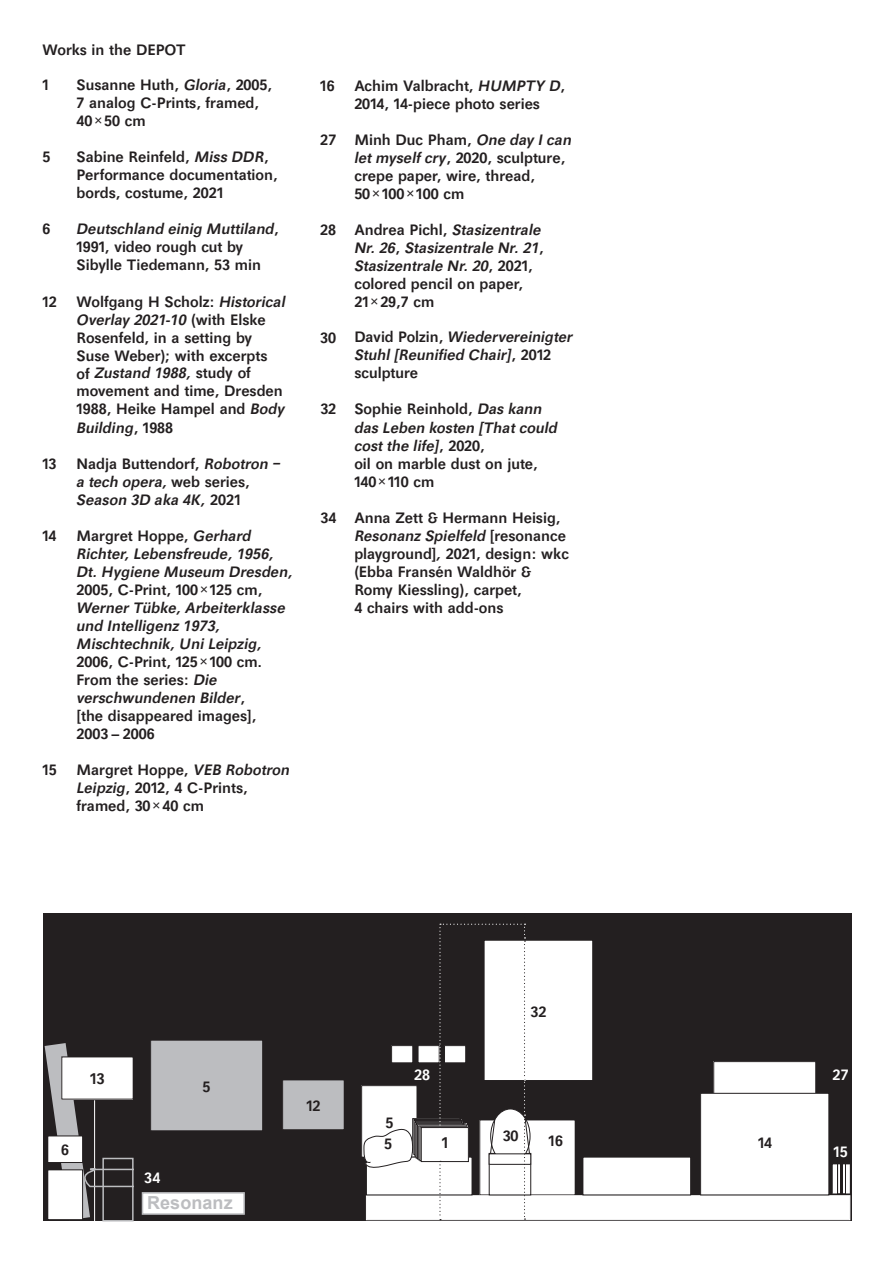
<style>
.page{position:relative;width:893px;height:1263px;background:#fff}
.page>*{position:absolute;margin:0;border:0;box-sizing:border-box;transform-origin:0 0}
.t1{font:700 18px "Arial";letter-spacing:.005em;color:#bcbdc0}
.t2{font:500 16.2px "Maxima T";color:#231f20}
.t3{font:500 15.75px/18px "Maxima T";color:#231f20}
.t4{font:italic 500 15.75px/18px "Maxima EFOP";letter-spacing:.005em;color:#231f20}
.t5{font:500 15.75px "Maxima T";letter-spacing:.01em;color:#fff}
.s1{font-family:"Maxima EFOP";font-style:italic}
.s2{font-family:"Maxima T";font-style:normal}
</style>
<div class="page">
<div style="left:43px;top:913px;width:808px;height:308px;background:#231f20"></div>
<div style="left:362px;top:1086px;width:55px;height:71px;background:#fff"></div>
<div style="left:361px;top:1085px;width:56px;height:72px;border:1px solid #231f20"></div>
<div style="left:142px;top:1192px;width:103px;height:23px;background:#fff;border:2px solid #bcbdc0"></div>
<div style="left:480px;top:1120px;width:95px;height:75px;background:#fff"></div>
<div style="left:479px;top:1119px;width:97px;height:76px;border:1px solid #231f20"></div>
<div style="left:714px;top:1061px;width:102px;height:134px;background:#fff"></div>
<div style="left:713px;top:1061px;width:103px;height:135px;border:1px solid #231f20"></div>
<div style="left:418px;top:1045px;width:21px;height:18px;background:#fff"></div>
<div style="left:418px;top:1045px;width:22px;height:18px;border:1px solid #231f20"></div>
<div style="left:392px;top:1045px;width:21px;height:18px;background:#fff"></div>
<div style="left:391px;top:1045px;width:22px;height:18px;border:1px solid #231f20"></div>
<div style="left:366px;top:1195px;width:484px;height:25px;background:#fff;border:1px solid #fff"></div>
<div style="left:366px;top:1157px;width:106px;height:38px;background:#fff"></div>
<div style="left:583px;top:1157px;width:108px;height:38px;background:#fff"></div>
<div style="left:701px;top:1093px;width:128px;height:102px;background:#fff"></div>
<div style="left:700px;top:1093px;width:129px;height:102px;border:1px solid #231f20"></div>
<svg style="left:832px;top:1164px;width:18px;height:30px"></svg>
<div style="left:412px;top:1118px;width:48px;height:35px;border:1px solid #231f20"></div>
<div style="left:414px;top:1119px;width:47px;height:35px;border:1px solid #231f20"></div>
<div style="left:414px;top:1120px;width:47px;height:35px;border:1px solid #231f20"></div>
<div style="left:415px;top:1121px;width:47px;height:34px;border:1px solid #231f20"></div>
<div style="left:415px;top:1122px;width:47px;height:34px;border:1px solid #231f20"></div>
<div style="left:416px;top:1123px;width:48px;height:34px;border:1px solid #231f20"></div>
<div style="left:416px;top:1124px;width:47px;height:34px;border:1px solid #231f20"></div>
<div style="left:417px;top:1125px;width:48px;height:34px;border:1px solid #231f20"></div>
<div style="left:418px;top:1126px;width:48px;height:34px;border:1px solid #231f20"></div>
<div style="left:420px;top:1126px;width:47px;height:35px;border:1px solid #231f20"></div>
<div style="left:421px;top:1127px;width:47px;height:34px;background:#fff"></div>
<div style="left:421px;top:1127px;width:48px;height:35px;border:1px solid #231f20"></div>
<div style="left:484px;top:940px;width:109px;height:140px;background:#fff"></div>
<div style="left:484px;top:940px;width:109px;height:141px;border:1px solid #231f20"></div>
<hr style="left:94px;top:1100px;width:1px;height:131px;background:#fff">
<div style="left:151px;top:1040px;width:112px;height:91px;background:#bcbdc0"></div>
<div style="left:150px;top:1040px;width:113px;height:91px;border:1px solid #231f20"></div>
<div style="left:283px;top:1080px;width:61px;height:50px;background:#bcbdc0"></div>
<div style="left:282px;top:1080px;width:62px;height:50px;border:1px solid #231f20"></div>
<svg style="left:439px;top:924px;width:92px;height:296px"></svg>
<svg style="left:363px;top:1127px;width:51px;height:45px"></svg>
<svg style="left:45px;top:1043px;width:89px;height:177px"></svg>
<p class="t3" style="left:43px;top:40px;width:145px">Works in the DEPOT</p>
<p class="t3" style="left:43px;top:76px;width:8px">1</p>
<p class="t3" style="left:77px;top:76px;width:197px">Susanne Huth, <span class="s1">Gloria</span>, 2005,<br>7 analog C-Prints, framed,<br>40 × 50 cm</p>
<p class="t3" style="left:43px;top:148px;width:9px">5</p>
<p class="t3" style="left:77px;top:148px;width:203px">Sabine Reinfeld, <span class="s1">Miss DDR</span>,<br>Performance documentation, bords, costume, 2021</p>
<p class="t3" style="left:43px;top:220px;width:9px">6</p>
<p class="t4" style="left:77px;top:221px;width:204px">Deutschland einig Muttiland<span class="s2">,</span></p>
<p class="t3" style="left:77px;top:238px;width:186px">1991, video rough cut by<br>Sibylle Tiedemann, 53 min</p>
<p class="t3" style="left:43px;top:292px;width:16px">12</p>
<p class="t3" style="left:77px;top:292px;width:210px">Wolfgang H Scholz: <span class="s1">Historical</span></p>
<p class="t4" style="left:77px;top:311px;width:191px">Overlay 2021-10 <span class="s2">(with Elske</span></p>
<p class="t3" style="left:77px;top:328px;width:192px">Rosenfeld, in a setting by<br>Suse Weber); with excerpts</p>
<p class="t4" style="left:77px;top:365px;width:176px"><span class="s2">of</span> Zustand 1988, <span class="s2">study of</span></p>
<p class="t3" style="left:77px;top:382px;width:210px">movement and time, Dresden<br>1988, Heike Hampel and <span class="s1">Body</span></p>
<p class="t4" style="left:77px;top:419px;width:98px">Building<span class="s2">, 1988</span></p>
<p class="t3" style="left:43px;top:454px;width:16px">13</p>
<p class="t3" style="left:77px;top:454px;width:205px">Nadja Buttendorf, <span class="s1">Robotron –</span></p>
<p class="t4" style="left:77px;top:473px;width:175px">a tech opera, <span class="s2">web series,<br></span>Season 3D aka 4K, <span class="s2">2021</span></p>
<p class="t3" style="left:42px;top:526px;width:16px">14</p>
<p class="t3" style="left:77px;top:526px;width:176px">Margret Hoppe, <span class="s1">Gerhard</span></p>
<p class="t4" style="left:77px;top:545px;width:218px">Richter, Lebensfreude, 1956,<br>Dt. Hygiene Museum Dresden,</p>
<p class="t3" style="left:77px;top:580px;width:187px">2005, C-Print, 100 × 125 cm,</p>
<p class="t4" style="left:77px;top:599px;width:210px">Werner Tübke, Arbeiterklasse und Intelligenz 1973,<br>Mischtechnik, Uni Leipzig,</p>
<p class="t3" style="left:77px;top:652px;width:187px">2006, C-Print, 125 × 100 cm.<br>From the series: <span class="s1">Die</span></p>
<p class="t4" style="left:77px;top:689px;width:170px">verschwundenen Bilder<span class="s2">,</span></p>
<p class="t3" style="left:77px;top:706px;width:181px">[the disappeared images],<br>2003 – 2006</p>
<p class="t3" style="left:42px;top:760px;width:16px">15</p>
<p class="t3" style="left:77px;top:760px;width:215px">Margret Hoppe, <span class="s1">VEB Robotron<br>Leipzig</span>, 2012, 4 C-Prints, framed, 30 × 40 cm</p>
<p class="t3" style="left:320px;top:76px;width:246px;text-align:center">16 Achim Valbracht, <span class="s1">HUMPTY D</span>,<br>2014, 14-piece photo series</p>
<p class="t3" style="left:354px;top:130px;width:219px;text-indent:-34px">27 Minh Duc Pham, <span class="s1">One day I can let myself cry</span>, 2020, sculpture, crepe paper, wire, thread,<br>50 × 100 × 100 cm</p>
<p class="t3" style="left:320px;top:220px;width:222px">28 Andrea Pichl, <span class="s1">Stasizentrale</span></p>
<p class="t4" style="left:354px;top:239px;width:191px">Nr. 26<span class="s2">,</span> Stasizentrale Nr. 21<span class="s2">,<br></span>Stasizentrale Nr. 20<span class="s2">, 2021,</span></p>
<p class="t3" style="left:354px;top:274px;width:170px">colored pencil on paper,<br>21 × 29,7 cm</p>
<p class="t4" style="left:354px;top:329px;width:220px;text-indent:-34px"><span class="s2">30 David Polzin,</span> Wiedervereinigter<br>Stuhl [Reunified Chair]<span class="s2">, 2012</span></p>
<p class="t3" style="left:354px;top:364px;width:65px">sculpture</p>
<p class="t3" style="left:320px;top:400px;width:223px">32 Sophie Reinhold, <span class="s1">Das kann</span></p>
<p class="t4" style="left:354px;top:419px;width:205px">das Leben kosten [That could cost the life]<span class="s2">, 2020,</span></p>
<p class="t3" style="left:354px;top:454px;width:185px">oil on marble dust on jute,<br>140 × 110 cm</p>
<p class="t3" style="left:320px;top:508px;width:242px">34 Anna Zett &amp; Hermann Heisig,</p>
<p class="t4" style="left:354px;top:527px;width:213px">Resonanz Spielfeld <span class="s2">[resonance</span></p>
<p class="t3" style="left:354px;top:544px;width:216px">playground]<span class="s1">,</span> 2021, design: wkc (Ebba Fransén Waldhör &amp;<br>Romy Kiessling), carpet,<br>4 chairs with add-ons</p>
<p class="t2" style="left:90px;top:1069px;width:16px">13</p>
<p class="t3" style="left:61px;top:1141px;width:9px">6</p>
<p class="t5" style="left:144px;top:1168px;width:18px">34</p>
<p class="t3" style="left:203px;top:1077px;width:9px">5</p>
<p class="t1" style="left:147px;top:1191px;width:87px">Resonanz</p>
<p class="t3" style="left:306px;top:1096px;width:16px">12</p>
<p class="t3" style="left:385px;top:1113px;width:9px">5</p>
<p class="t3" style="left:384px;top:1134px;width:9px">5</p>
<p class="t3" style="left:530px;top:1002px;width:17px">32</p>
<p class="t5" style="left:414px;top:1065px;width:17px">28</p>
<p class="t3" style="left:503px;top:1127px;width:17px">30</p>
<p class="t3" style="left:549px;top:1131px;width:16px">16</p>
<p class="t2" style="left:442px;top:1133px;width:8px">1</p>
<p class="t3" style="left:758px;top:1133px;width:16px">14</p>
<p class="t5" style="left:833px;top:1065px;width:17px">27</p>
<p class="t5" style="left:833px;top:1143px;width:16px">15</p>
</div>
